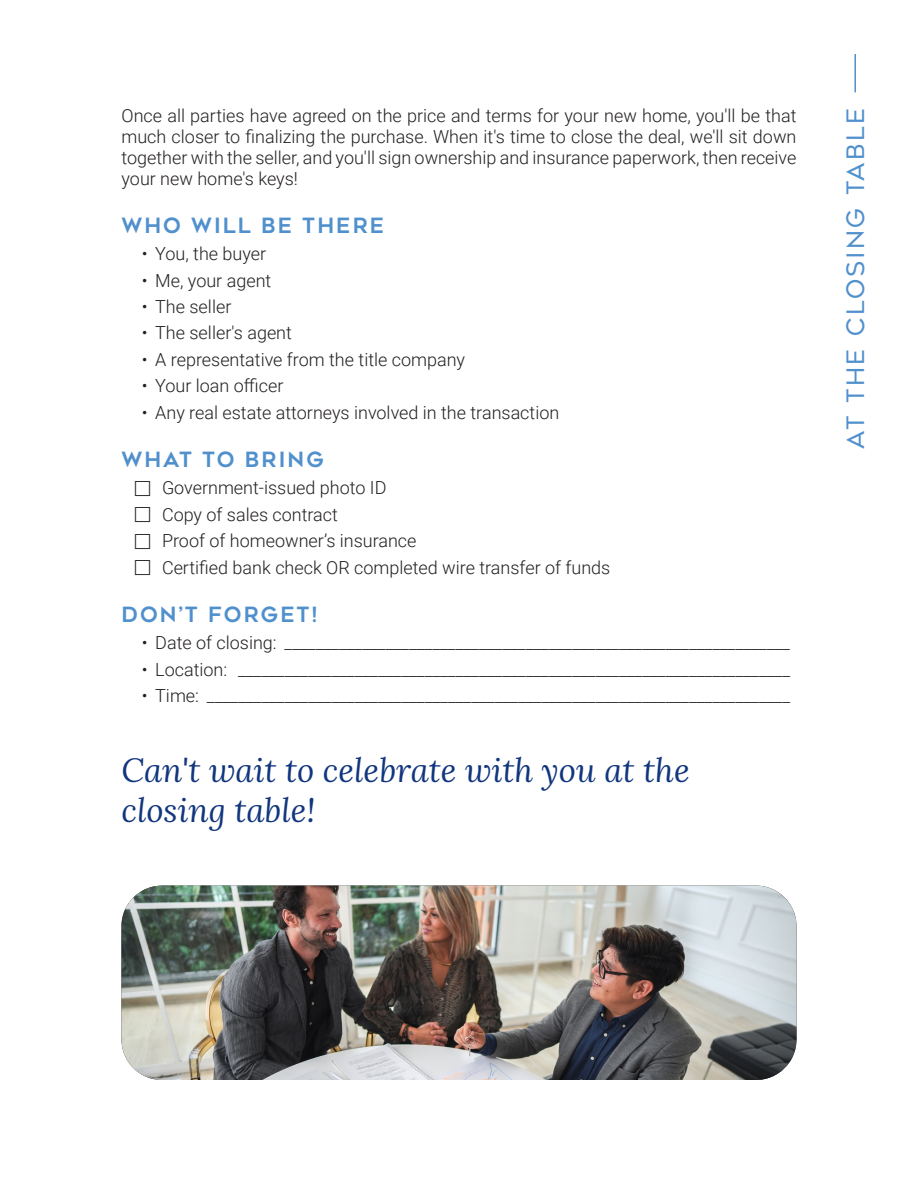
<style>
.page{position:relative;width:918px;height:1188px;background:#fff}
.page>*{position:absolute;margin:0;border:0;box-sizing:border-box;transform-origin:0 0}
.Script_Header{font:italic 33px/39.6px "Lora";color:#11367e}
.Section_Marker{font:24px "Geometos Neue";letter-spacing:.1em;color:#5090cc}
.Subheader{font:700 21px "Geometos Neue";letter-spacing:.1em;color:#5090cc}
.Paragraph_Regular{font:300 18px/21px "Roboto";color:#231f20;text-align:justify}
</style>
<div class="page">
<hr style="left:854px;top:54px;width:2px;height:38px;background:#5090cc">
<img style="left:122px;top:886px;width:674px;height:194px">
<p class="Paragraph_Regular" style="left:122px;top:104px;width:677px">Once all parties have agreed on the price and terms for your new home, you'll be that much closer to finalizing the purchase. When it's time to close the deal, we'll sit down together with the seller, and you'll sign ownership and insurance paperwork, then receive your new home's keys!</p>
<p class="Subheader" style="left:122px;top:213px;width:264px">WHO WILL BE THERE</p>
<p class="Paragraph_Regular" style="left:142px;top:243px;width:126px">• You, the buyer</p>
<p class="Paragraph_Regular" style="left:142px;top:269px;width:131px">• Me, your agent</p>
<p class="Paragraph_Regular" style="left:142px;top:295px;width:91px">• The seller</p>
<p class="Paragraph_Regular" style="left:142px;top:322px;width:152px">• The seller's agent</p>
<p class="Paragraph_Regular" style="left:142px;top:348px;width:325px">• A representative from the title company</p>
<p class="Paragraph_Regular" style="left:142px;top:375px;width:143px">• Your loan officer</p>
<p class="Paragraph_Regular" style="left:142px;top:401px;width:419px">• Any real estate attorneys involved in the transaction</p>
<p class="Subheader" style="left:122px;top:447px;width:204px">WHAT TO BRING</p>
<p class="Paragraph_Regular" style="left:162px;top:477px;width:226px">Government-issued photo ID</p>
<p class="Paragraph_Regular" style="left:162px;top:503px;width:178px">Copy of sales contract</p>
<p class="Paragraph_Regular" style="left:162px;top:530px;width:256px">Proof of homeowner’s insurance</p>
<p class="Paragraph_Regular" style="left:162px;top:556px;width:450px">Certified bank check OR completed wire transfer of funds</p>
<p class="Subheader" style="left:122px;top:602px;width:198px">DON’T FORGET!</p>
<p class="Paragraph_Regular" style="left:142px;top:632px;width:650px">• Date of closing: _________________________________________________________________</p>
<p class="Paragraph_Regular" style="left:142px;top:658px;width:650px">• Location: _______________________________________________________________________</p>
<p class="Paragraph_Regular" style="left:142px;top:685px;width:650px">• Time: ___________________________________________________________________________</p>
<p class="Script_Header" style="left:122px;top:750px;width:570px">Can't wait to celebrate with you at the closing table!</p>
<p class="Section_Marker" style="left:841px;top:449px;width:342px;rotate:-90deg">At the Closing Table</p>
</div>
